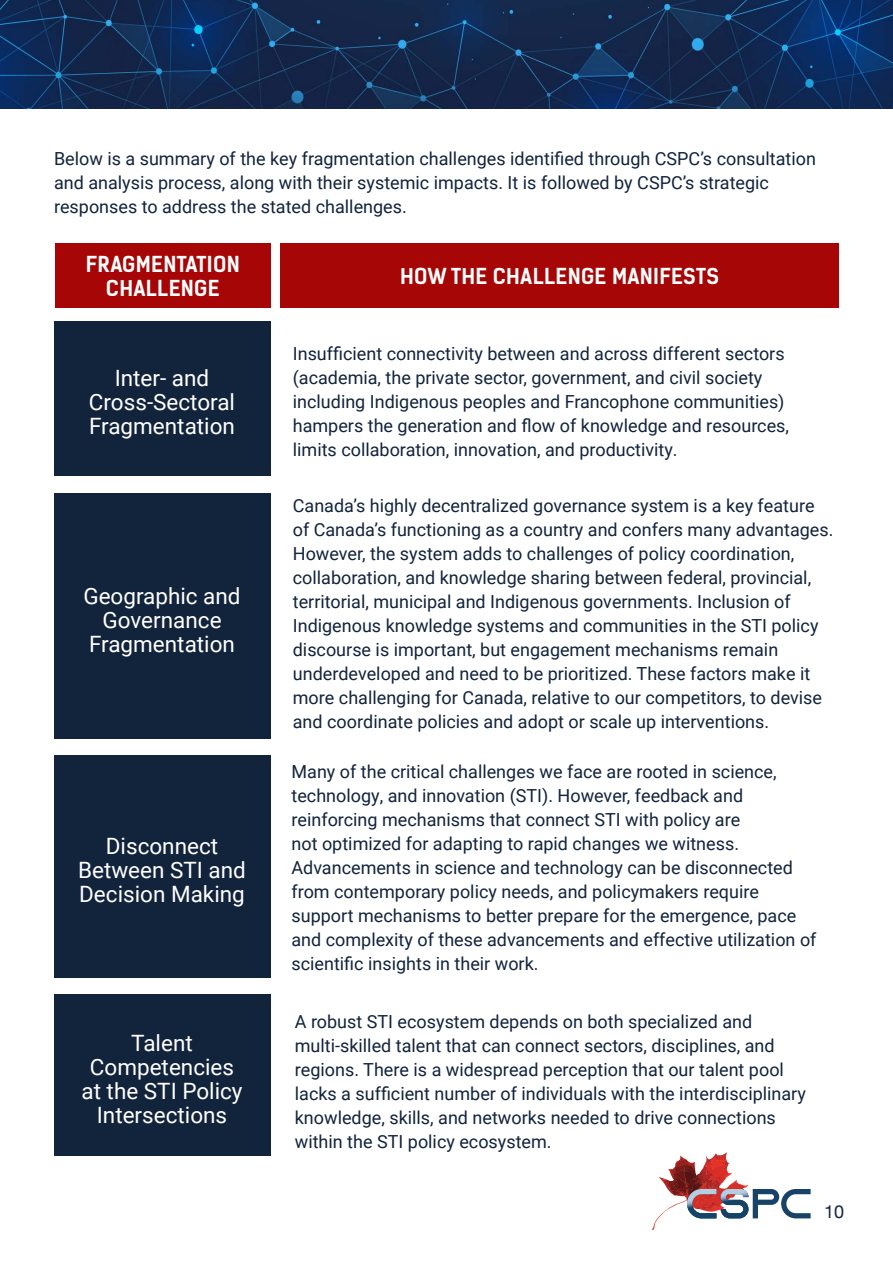
<style>
.page{position:relative;width:893px;height:1263px;background:#fff}
.page>*{position:absolute;margin:0;border:0;box-sizing:border-box;transform-origin:0 0}
.Body{font:22.5px/24px "Roboto";color:#fff;text-align:center}
.Body-2{font:700 21px/24px "Kelson Sans";letter-spacing:.015em;color:#fff;text-align:center}
.Body-3{font:18px/24px "Roboto";color:#12233c}
.t1{font:18px "Helvetica Neue";color:#152443}
</style>
<div class="page">
<img style="left:0;top:0;width:893px;height:109px">
<div style="left:280px;top:243px;width:559px;height:65px;background:#a60606"></div>
<div style="left:54px;top:321px;width:216px;height:154px;background:#12233c"></div>
<div style="left:54px;top:494px;width:216px;height:245px;background:#12233c"></div>
<div style="left:54px;top:755px;width:216px;height:222px;background:#12233c"></div>
<div style="left:54px;top:994px;width:216px;height:162px;background:#12233c"></div>
<div style="left:55px;top:243px;width:215px;height:65px;background:#a60606"></div>
<svg style="left:652px;top:1152px;width:159px;height:79px"></svg>
<img style="left:687px;top:1189px;width:29px;height:29px">
<img style="left:721px;top:1189px;width:27px;height:29px">
<p class="Body-3" style="left:54px;top:146px;width:763px">Below is a summary of the key fragmentation challenges identified through CSPC’s consultation and analysis process, along with their systemic impacts. It is followed by CSPC’s strategic responses to address the stated challenges.</p>
<p class="Body-2" style="left:86px;top:252px;width:156px">FRAGMENTATION<br>CHALLENGE</p>
<p class="Body-2" style="left:400px;top:264px;width:321px">HOW THE CHALLENGE MANIFESTS</p>
<p class="Body" style="left:89px;top:365px;width:148px">Inter- and<br>Cross-Sectoral<br>Fragmentation</p>
<p class="Body" style="left:83px;top:583px;width:159px">Geographic and<br>Governance<br>Fragmentation</p>
<p class="Body" style="left:78px;top:833px;width:169px">Disconnect<br>Between STI and<br>Decision Making</p>
<p class="Body" style="left:81px;top:1030px;width:163px">Talent<br>Competencies at the STI Policy<br>Intersections</p>
<p class="Body-3" style="left:293px;top:340px;width:498px">Insufficient connectivity between and across different sectors (academia, the private sector, government, and civil society including Indigenous peoples and Francophone communities) hampers the generation and flow of knowledge and resources, limits collaboration, innovation, and productivity.</p>
<p class="Body-3" style="left:293px;top:493px;width:542px">Canada’s highly decentralized governance system is a key feature of Canada’s functioning as a country and confers many advantages.<br>However, the system adds to challenges of policy coordination, collaboration, and knowledge sharing between federal, provincial, territorial, municipal and Indigenous governments. Inclusion of Indigenous knowledge systems and communities in the STI policy discourse is important, but engagement mechanisms remain underdeveloped and need to be prioritized. These factors make it more challenging for Canada, relative to our competitors, to devise and coordinate policies and adopt or scale up interventions.</p>
<p class="Body-3" style="left:291px;top:759px;width:526px">Many of the critical challenges we face are rooted in science, technology, and innovation (STI). However, feedback and reinforcing mechanisms that connect STI with policy are<br>not optimized for adapting to rapid changes we witness.<br>Advancements in science and technology can be disconnected from contemporary policy needs, and policymakers require support mechanisms to better prepare for the emergence, pace and complexity of these advancements and effective utilization of scientific insights in their work.</p>
<p class="Body-3" style="left:295px;top:1008px;width:513px">A robust STI ecosystem depends on both specialized and multi-skilled talent that can connect sectors, disciplines, and regions. There is a widespread perception that our talent pool lacks a sufficient number of individuals with the interdisciplinary knowledge, skills, and networks needed to drive connections within the STI policy ecosystem.</p>
<p class="t1" style="left:824px;top:1201px;width:22px">10</p>
</div>
